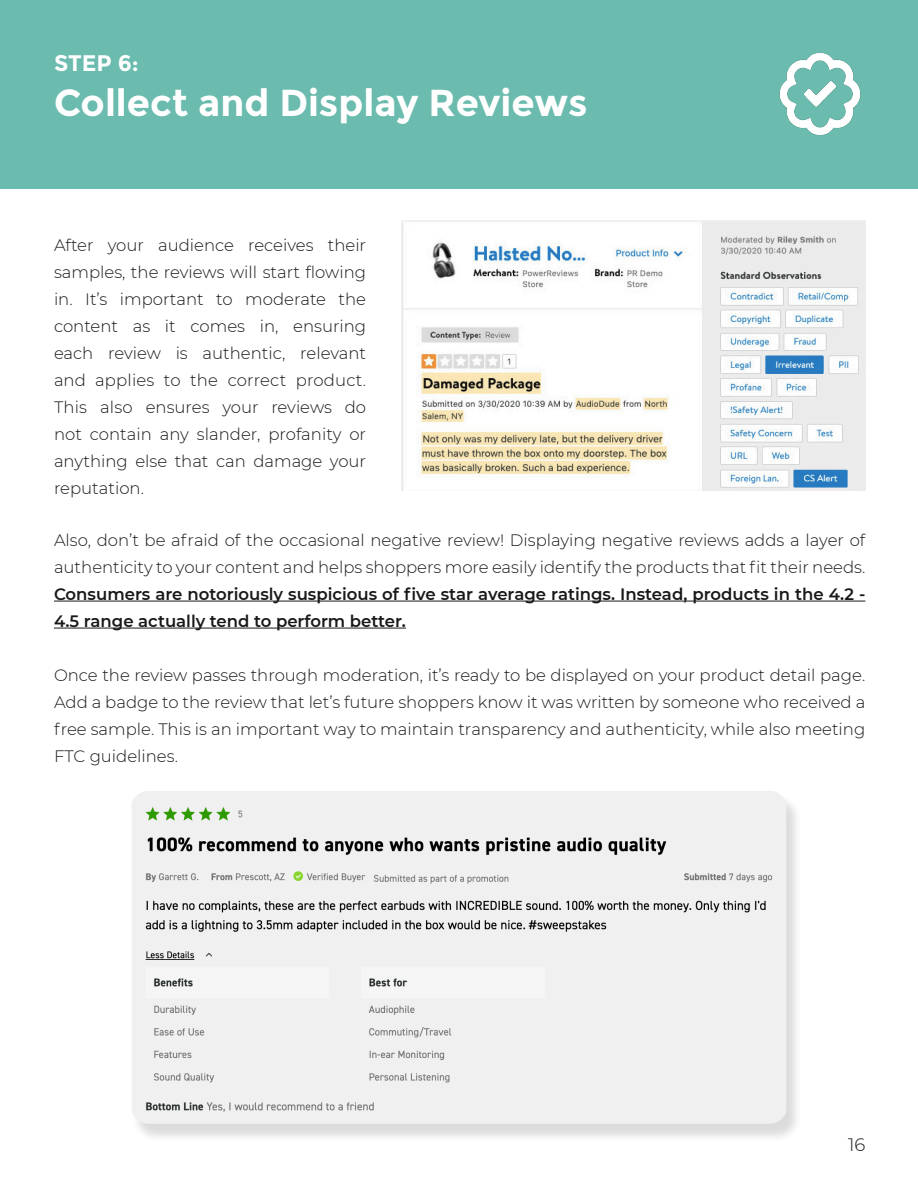
<style>
.page{position:relative;width:918px;height:1188px;background:#fff}
.page>*{position:absolute;margin:0;border:0;box-sizing:border-box;transform-origin:0 0}
.t1{font:700 37.5px "Montserrat";color:#fff}
.t2{font:700 22.5px "Montserrat";color:#fff}
.t3{font:300 18px "Montserrat";color:#191919}
.t4{font:300 16.5px/27px "Montserrat";color:#191919;text-align:justify}
.t5{font:600 16.5px/27px "Montserrat";color:#191919}
</style>
<div class="page">
<div style="left:0;top:0;width:918px;height:188px;background:#6bbbae"></div>
<img style="left:779px;top:52px;width:82px;height:84px">
<hr style="left:54px;top:601px;width:811px;height:1px;background:#191919">
<hr style="left:54px;top:628px;width:352px;height:1px;background:#191919">
<div style="left:131px;top:794px;width:671px;height:349px;background:#231f20;opacity:.16"></div>
<img style="left:132px;top:791px;width:654px;height:333px">
<img style="left:401px;top:220px;width:464px;height:271px">
<h2 class="t2" style="left:54px;top:54px;width:86px">STEP 6:</h2>
<h1 class="t1" style="left:54px;top:88px;width:535px">Collect and Display Reviews</h1>
<p class="t4" style="left:54px;top:232px;width:314px">After your audience receives their samples, the reviews will start flowing in. It’s important to moderate the content as it comes in, ensuring each review is authentic, relevant and applies to the correct product.<br>This also ensures your reviews do not contain any slander, profanity or anything else that can damage your reputation.</p>
<p class="t4" style="left:54px;top:527px;width:813px">Also, don’t be afraid of the occasional negative review! Displaying negative reviews adds a layer of authenticity to your content and helps shoppers more easily identify the products that fit their needs.</p>
<p class="t5" style="left:54px;top:582px;width:813px">Consumers are notoriously suspicious of five star average ratings. Instead, products in the 4.2 -<br>4.5 range actually tend to perform better.</p>
<p class="t4" style="left:54px;top:662px;width:813px">Once the review passes through moderation, it’s ready to be displayed on your product detail page.<br>Add a badge to the review that let’s future shoppers know it was written by someone who received a free sample. This is an important way to maintain transparency and authenticity, while also meeting FTC guidelines.</p>
<p class="t3" style="left:848px;top:1136px;width:19px">16</p>
</div>
